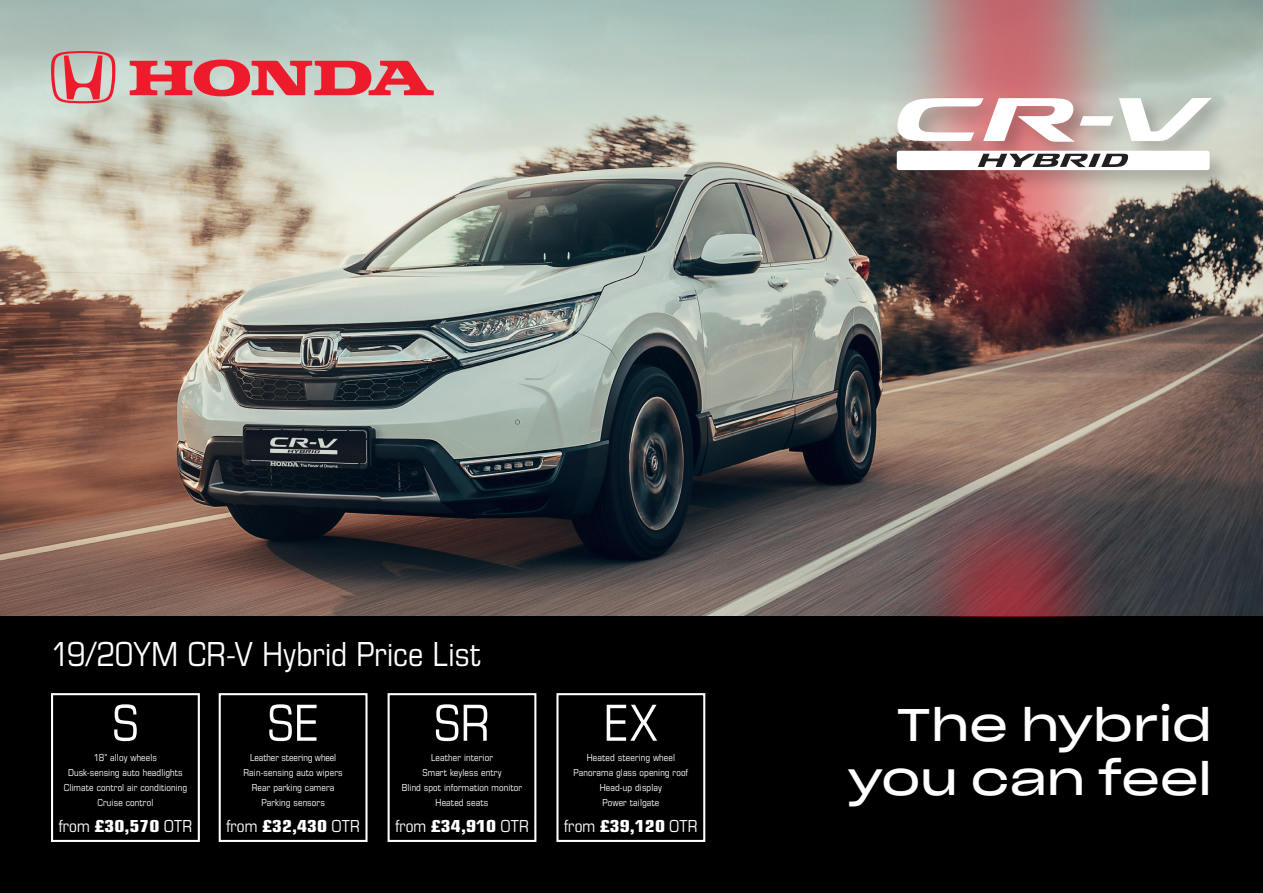
<style>
.page{position:relative;width:1263px;height:893px;background:#fff}
.page>*{position:absolute;margin:0;border:0;box-sizing:border-box;transform-origin:0 0}
.t1{font:54px "Eurostile Con";color:#fff}
.t2{font:45px/54px "Sharp Grotesk Book 25";color:#fff;text-align:right}
.t3{font:36px "Eurostile Con";letter-spacing:-.005em;color:#fff}
.t4{font:18px "Eurostile Con";letter-spacing:.005em;color:#fff}
.t5{font:10.5px/15px "Eurostile Con";letter-spacing:.01em;color:#fff;text-align:center}
.t6{font:10.5px "Eurostile Con";letter-spacing:-.01em;color:#fff}
.s1{font-family:"Eurostile Con Hea"}
</style>
<div class="page">
<img style="left:0;top:0;width:1263px;height:617px">
<svg style="left:130px;top:60px;width:304px;height:36px;background:#dc6a70"></svg>
<svg style="left:51px;top:51px;width:64px;height:52px;background:#d38e8f"></svg>
<div style="left:0;top:617px;width:1263px;height:276px;background:#000001"></div>
<div style="left:51px;top:693px;width:149px;height:149px;border:2px solid #fff"></div>
<div style="left:219px;top:693px;width:148px;height:149px;border:2px solid #fff"></div>
<div style="left:388px;top:693px;width:148px;height:149px;border:2px solid #fff"></div>
<div style="left:556px;top:693px;width:149px;height:149px;border:2px solid #fff"></div>
<img style="left:874px;top:0;width:255px;height:617px">
<div style="left:891px;top:93px;width:342px;height:100px;background:#231f20;opacity:.25"></div>
<svg style="left:1119px;top:98px;width:93px;height:43px"></svg>
<svg style="left:897px;top:98px;width:216px;height:44px"></svg>
<div style="left:897px;top:151px;width:312px;height:19px;background:#fff;border-radius:2px"></div>
<svg style="left:978px;top:154px;width:150px;height:13px"></svg>
<p class="t3" style="left:51px;top:630px;width:431px">19/20YM CR-V Hybrid Price List</p>
<p class="t1" style="left:112px;top:686px;width:28px">S</p>
<p class="t1" style="left:267px;top:686px;width:54px">SE</p>
<p class="t1" style="left:434px;top:686px;width:58px">SR</p>
<p class="t1" style="left:604px;top:686px;width:56px">EX</p>
<p class="t5" style="left:94px;top:749px;width:65px">18" alloy wheels</p>
<p class="t5" style="left:68px;top:764px;width:116px">Dusk-sensing auto headlights</p>
<p class="t5" style="left:64px;top:779px;width:125px">Climate control air conditioning<br>Cruise control</p>
<p class="t6" style="left:250px;top:750px;width:88px">Leather steering wheel</p>
<p class="t5" style="left:243px;top:764px;width:101px">Rain-sensing auto wipers</p>
<p class="t5" style="left:252px;top:779px;width:84px">Rear parking camera</p>
<p class="t5" style="left:261px;top:794px;width:65px">Parking sensors</p>
<p class="t5" style="left:431px;top:749px;width:63px">Leather interior</p>
<p class="t5" style="left:422px;top:764px;width:81px">Smart keyless entry</p>
<p class="t5" style="left:402px;top:779px;width:122px">Blind spot information monitor<br>Heated seats</p>
<p class="t5" style="left:587px;top:749px;width:90px">Heated steering wheel</p>
<p class="t5" style="left:574px;top:764px;width:116px">Panorama glass opening roof</p>
<p class="t5" style="left:600px;top:779px;width:64px">Head-up display</p>
<p class="t5" style="left:602px;top:794px;width:58px">Power tailgate</p>
<p class="t4" style="left:59px;top:813px;width:135px">from <span class="s1">£30,570</span> OTR</p>
<p class="t4" style="left:226px;top:813px;width:135px">from <span class="s1">£32,430</span> OTR</p>
<p class="t4" style="left:395px;top:813px;width:135px">from <span class="s1">£34,910</span> OTR</p>
<p class="t4" style="left:564px;top:813px;width:135px">from <span class="s1">£39,120</span> OTR</p>
<p class="t2" style="left:847px;top:694px;width:366px">The hybrid you can feel</p>
</div>
